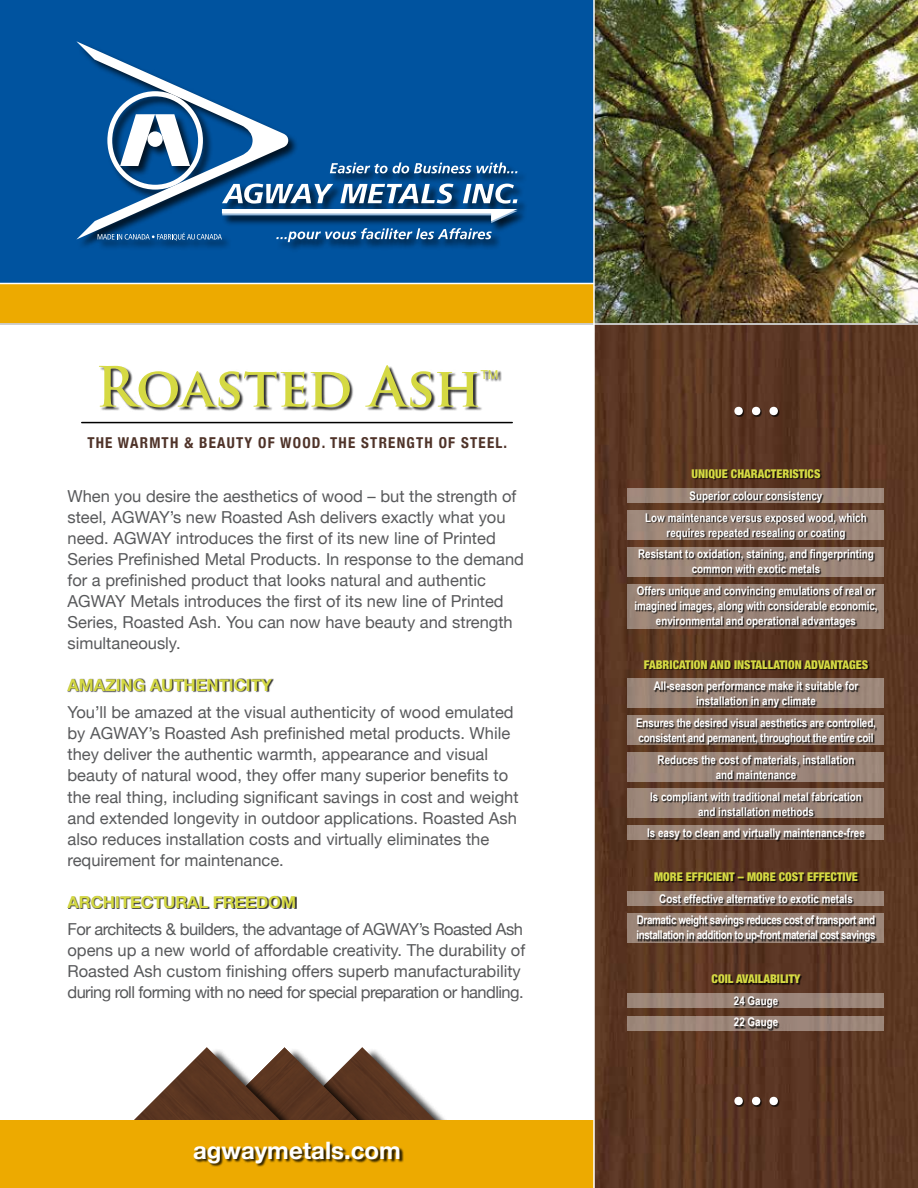
<style>
.page{position:relative;width:918px;height:1188px;background:#fff}
.page>*{position:absolute;margin:0;border:0;box-sizing:border-box;transform-origin:0 0}
.t1{font:700 54px "Trajan Pro";letter-spacing:-.01em;color:#d5d943}
.t2{font:700 24px "Helvetica Neue";color:#fff}
.t3{font:16.5px/21px "Helvetica Neue";color:#58595b}
.t4{font:16.5px/21px "Helvetica Neue";letter-spacing:-.03em;color:#58595b}
.t5{font:700 16.5px "Helvetica Neue";color:#d5d943}
.t6{font:700 condensed 15px "Helvetica Neue";letter-spacing:.08em;color:#4f3329}
.t7{font:12.3px "Helvetica Neue";color:#d5d943}
.t8{font:700 12px/15px "Arial Narrow";color:#fff;text-align:center}
.t9{font:700 12px/21.8px "Arial Narrow";letter-spacing:-.03em;color:#fff;text-align:center}
.t10{font:900 condensed 12px "Helvetica Neue";color:#d5d943}
</style>
<div class="page">
<img style="left:381px;top:1055px;width:62px;height:65px">
<div style="left:209px;top:1047px;width:172px;height:93px;background:#000;opacity:.75"></div>
<img style="left:303px;top:1047px;width:63px;height:73px">
<div style="left:131px;top:1047px;width:172px;height:93px;background:#000;opacity:.75"></div>
<img style="left:131px;top:1047px;width:157px;height:73px">
<div style="left:0;top:0;width:594px;height:294px;background:#00539f"></div>
<div style="left:0;top:284px;width:594px;height:40px;background:#edaa00"></div>
<img style="left:595px;top:0;width:323px;height:1188px">
<div style="left:77px;top:42px;width:452px;height:211px;background:#000;opacity:.75"></div>
<svg style="left:76px;top:41px;width:442px;height:201px"></svg>
<hr style="left:0;top:323px;width:918px;height:2px;background:#fff">
<hr style="left:0;top:283px;width:594px;height:1px;background:#fff">
<div style="left:0;top:1120px;width:594px;height:68px;background:#edaa00"></div>
<div style="left:194px;top:1143px;width:210px;height:24px;background:#000;opacity:.8"></div>
<hr style="left:593px;top:0;width:2px;height:1188px;background:#fff">
<div style="left:68px;top:679px;width:206px;height:14px;background:#000;opacity:.8"></div>
<div style="left:68px;top:896px;width:229px;height:13px;background:#000;opacity:.8"></div>
<div style="left:99px;top:366px;width:403px;height:45px;background:#000;opacity:.8"></div>
<hr style="left:82px;top:422px;width:430px;height:1px;background:#000">
<div style="left:628px;top:488px;width:256px;height:15px;background:#a1897d"></div>
<div style="left:628px;top:825px;width:256px;height:15px;background:#9b8678"></div>
<div style="left:628px;top:993px;width:256px;height:15px;background:#9b8678"></div>
<div style="left:628px;top:1016px;width:256px;height:15px;background:#9b8678"></div>
<div style="left:628px;top:891px;width:256px;height:15px;background:#9b8678"></div>
<div style="left:628px;top:510px;width:256px;height:30px;background:#9e887b"></div>
<div style="left:628px;top:547px;width:256px;height:30px;background:#9b8578"></div>
<div style="left:628px;top:678px;width:256px;height:30px;background:#998577"></div>
<div style="left:628px;top:715px;width:256px;height:30px;background:#998477"></div>
<div style="left:628px;top:752px;width:256px;height:30px;background:#9a8378"></div>
<div style="left:628px;top:788px;width:256px;height:30px;background:#9a8477"></div>
<div style="left:628px;top:913px;width:256px;height:30px;background:#9c8679"></div>
<div style="left:628px;top:584px;width:256px;height:45px;background:#998578"></div>
<div style="left:635px;top:470px;width:243px;height:560px;background:#000;opacity:.8"></div>
<div style="left:735px;top:407px;width:45px;height:10px;background:#000;opacity:.8"></div>
<svg style="left:734px;top:407px;width:44px;height:8px"></svg>
<div style="left:735px;top:1097px;width:45px;height:10px;background:#000;opacity:.8"></div>
<svg style="left:734px;top:1097px;width:44px;height:8px"></svg>
<h1 class="t1" style="left:95px;top:353px;width:387px">Roasted Ash</h1>
<p class="t7" style="left:481px;top:365px;width:19px">TM</p>
<p class="t6" style="left:87px;top:431px;width:421px">THE WARMTH &amp; BEAUTY OF WOOD. THE STRENGTH OF STEEL.</p>
<p class="t3" style="left:68px;top:486px;width:458px">When you desire the aesthetics of wood – but the strength of steel, AGWAY’s new Roasted Ash delivers exactly what you need. AGWAY introduces the first of its new line of Printed Series Prefinished Metal Products. In response to the demand for a prefinished product that looks natural and authentic AGWAY Metals introduces the first of its new line of Printed Series, Roasted Ash. You can now have beauty and strength simultaneously.</p>
<p class="t5" style="left:68px;top:672px;width:206px">AMAZING AUTHENTICITY</p>
<p class="t3" style="left:68px;top:703px;width:453px">You’ll be amazed at the visual authenticity of wood emulated by AGWAY’s Roasted Ash prefinished metal products. While they deliver the authentic warmth, appearance and visual beauty of natural wood, they offer many superior benefits to the real thing, including significant savings in cost and weight and extended longevity in outdoor applications. Roasted Ash also reduces installation costs and virtually eliminates the requirement for maintenance.</p>
<p class="t5" style="left:68px;top:889px;width:230px">ARCHITECTURAL FREEDOM</p>
<p class="t4" style="left:68px;top:920px;width:459px">For architects &amp; builders, the advantage of AGWAY’s Roasted Ash opens up a new world of affordable creativity. The durability of Roasted Ash custom finishing offers superb manufacturability during roll forming with no need for special preparation or handling.</p>
<h2 class="t2" style="left:193px;top:1131px;width:209px">agwaymetals.com</h2>
<p class="t10" style="left:692px;top:464px;width:130px">UNIQUE CHARACTERISTICS</p>
<p class="t8" style="left:645px;top:484px;width:223px;line-height:21.8px">Superior colour consistency<br>Low maintenance versus exposed wood, which</p>
<p class="t8" style="left:638px;top:521px;width:237px;line-height:21.8px">requires repeated resealing or coating<br>Resistant to oxidation, staining, and fingerprinting</p>
<p class="t8" style="left:637px;top:558px;width:240px;line-height:21.8px">common with exotic metals<br>Offers unique and convincing emulations of real or</p>
<p class="t8" style="left:635px;top:598px;width:244px">imagined images, along with considerable economic, environmental and operational advantages</p>
<p class="t10" style="left:644px;top:654px;width:226px">FABRICATION AND INSTALLATION ADVANTAGES</p>
<p class="t8" style="left:654px;top:678px;width:206px">All-season performance make it suitable for installation in any climate</p>
<p class="t8" style="left:636px;top:715px;width:241px;text-align:left">Ensures the desired visual aesthetics are controlled, consistent and permanent, throughout the entire coil</p>
<p class="t8" style="left:658px;top:752px;width:198px">Reduces the cost of materials, installation and maintenance</p>
<p class="t8" style="left:650px;top:788px;width:213px">Is compliant with traditional metal fabrication and installation methods</p>
<p class="t8" style="left:647px;top:825px;width:219px">Is easy to clean and virtually maintenance-free</p>
<p class="t10" style="left:654px;top:867px;width:205px">MORE EFFICIENT – MORE COST EFFECTIVE</p>
<p class="t9" style="left:637px;top:887px;width:240px">Cost effective alternative to exotic metals<br>Dramatic weight savings reduces cost of transport and</p>
<p class="t9" style="left:636px;top:924px;width:241px">installation in addition to up-front material cost savings</p>
<p class="t10" style="left:712px;top:969px;width:90px">COIL AVAILABILITY</p>
<p class="t8" style="left:734px;top:989px;width:46px;line-height:21.8px;text-align:left">24 Gauge<br>22 Gauge</p>
</div>
